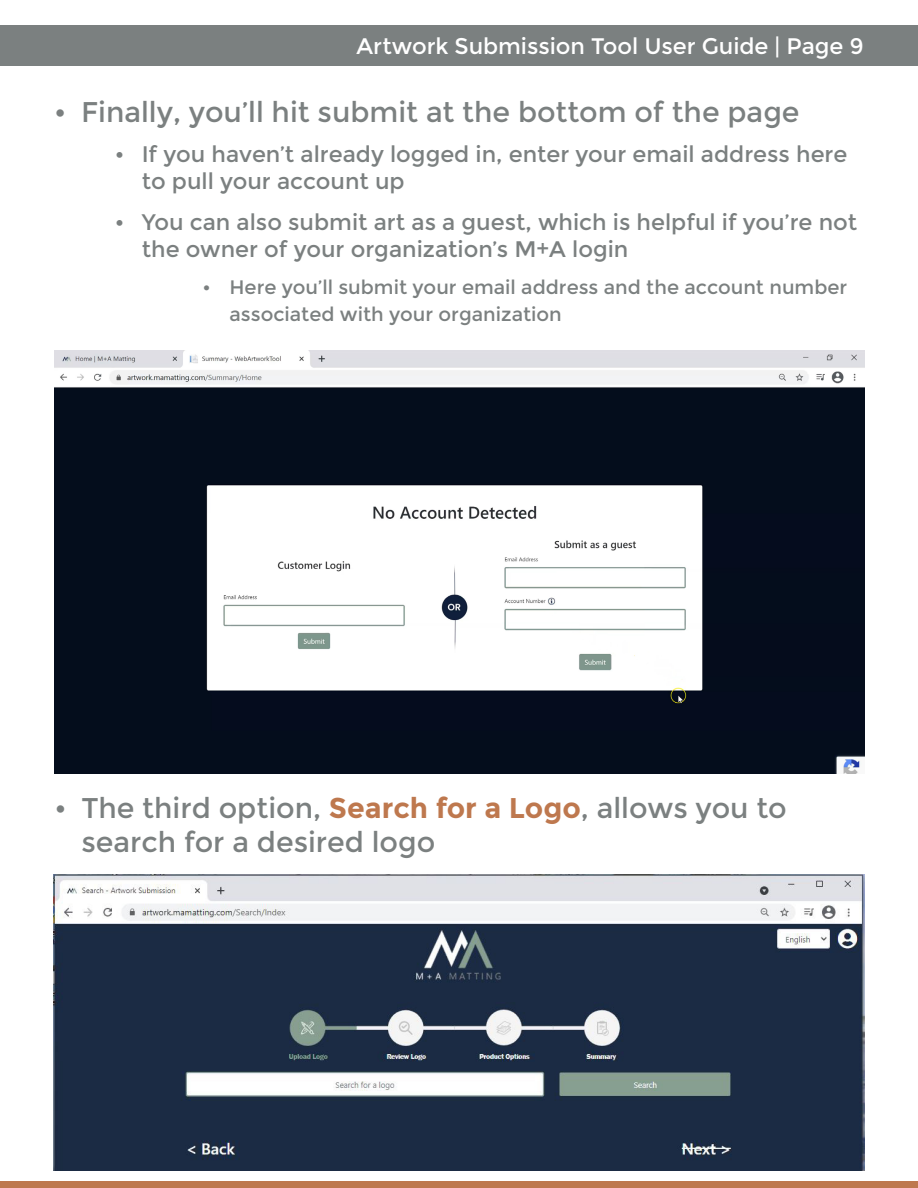
<style>
.page{position:relative;width:918px;height:1188px;background:#fff}
.page>*{position:absolute;margin:0;border:0;box-sizing:border-box;transform-origin:0 0}
.t1{font:28.5px/34.2px "Montserrat";color:#7b8080}
.t2{font:22.5px/27px "Montserrat";color:#7b8080}
.t3{font:22.5px "Montserrat";color:#fff}
.t4{font:19.5px/27px "Montserrat";color:#7b8080}
.s1{font-weight:700;color:#be784e}
</style>
<div class="page">
<div style="left:1px;top:25px;width:917px;height:40px;background:#7b8080"></div>
<img style="left:54px;top:351px;width:810px;height:423px">
<img style="left:54px;top:875px;width:810px;height:295px">
<div style="left:0;top:1182px;width:917px;height:6px;background:#be784e"></div>
<p class="t3" style="left:356px;top:33px;width:509px">Artwork Submission Tool User Guide | Page 9</p>
<p class="t1" style="left:54px;top:95px;width:747px">• Finally, you’ll hit submit at the bottom of the page</p>
<p class="t2" style="left:142px;top:141px;width:707px;text-indent:-27px">• If you haven’t already logged in, enter your email address here to pull your account up</p>
<p class="t2" style="left:142px;top:209px;width:717px;text-indent:-27px">• You can also submit art as a guest, which is helpful if you’re not the owner of your organization’s M+A login</p>
<p class="t4" style="left:230px;top:274px;width:619px;text-indent:-27px">• Here you’ll submit your email address and the account number associated with your organization</p>
<p class="t1" style="left:81px;top:791px;width:707px;text-indent:-27px">• The third option, <span class="s1">Search for a Logo</span>, allows you to search for a desired logo</p>
</div>
